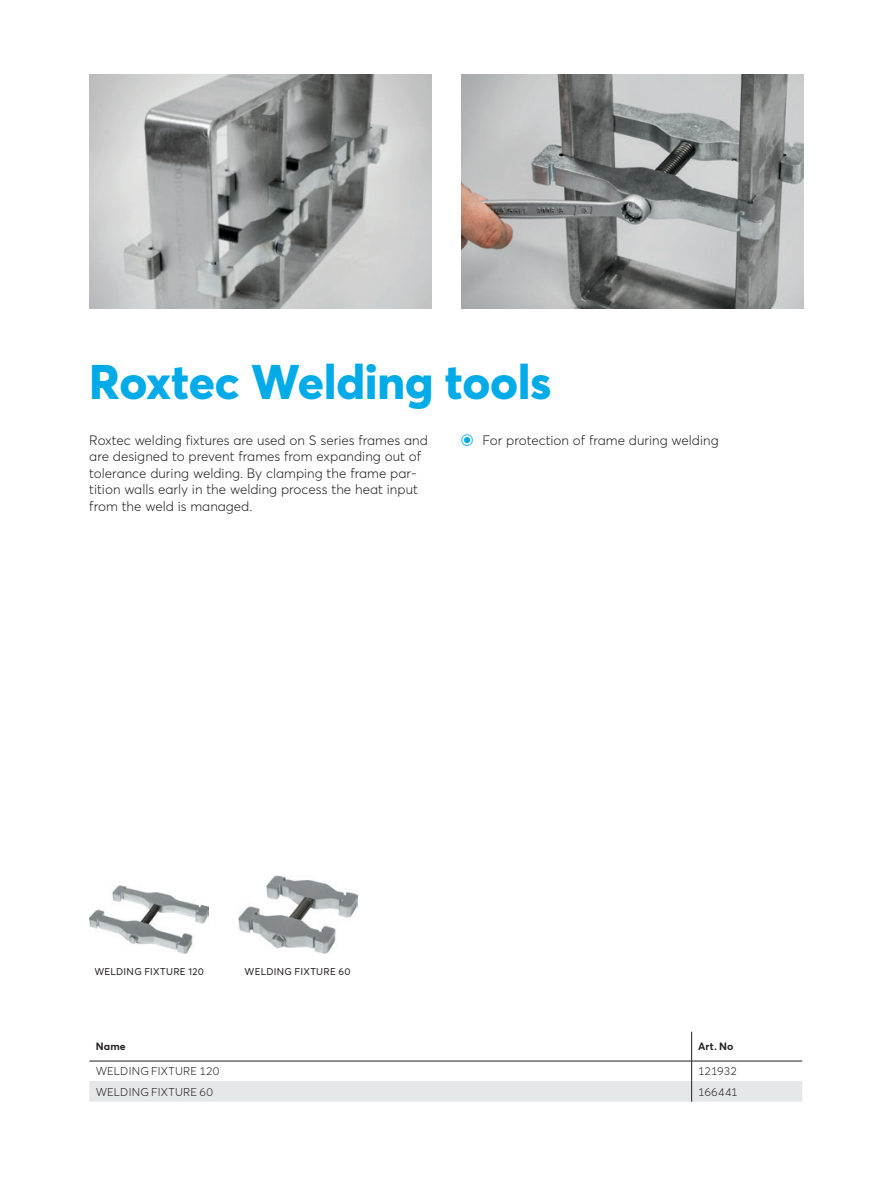
<style>
.page{position:relative;width:893px;height:1191px;background:#fff}
.page>*{position:absolute;margin:0;border:0;box-sizing:border-box;transform-origin:0 0}
.t1{font:800 48px "Averta";letter-spacing:-.005em;color:#00abe7}
.t2{font:300 13.5px/16.5px "Averta";color:#231f20}
.t3{font:300 11.25px "Averta";letter-spacing:.015em;color:#231f20}
.t4{font:700 10.5px "Averta";letter-spacing:.02em;color:#231f20}
.t5{font:9.75px "Averta";letter-spacing:.03em;color:#231f20}
</style>
<div class="page">
<img style="left:238px;top:875px;width:119px;height:78px">
<img style="left:89px;top:885px;width:119px;height:68px">
<svg style="left:89px;top:1031px;width:713px;height:70px"></svg>
<img style="left:461px;top:74px;width:343px;height:234px">
<img style="left:89px;top:74px;width:343px;height:234px">
<h1 class="t1" style="left:89px;top:351px;width:464px">Roxtec Welding tools</h1>
<p class="t2" style="left:89px;top:432px;width:340px">Roxtec welding fixtures are used on S series frames and are designed to prevent frames from expanding out of tolerance during welding. By clamping the frame par&shy;tition walls early in the welding process the heat input from the weld is managed.</p>
<p class="t2" style="left:483px;top:432px;width:238px">For protection of frame during welding</p>
<p class="t5" style="left:94px;top:965px;width:111px">WELDING FIXTURE 120</p>
<p class="t5" style="left:244px;top:965px;width:108px">WELDING FIXTURE 60</p>
<p class="t4" style="left:96px;top:1040px;width:32px">Name</p>
<p class="t4" style="left:698px;top:1040px;width:37px">Art. No</p>
<p class="t3" style="left:96px;top:1064px;width:125px">WELDING FIXTURE 120</p>
<p class="t3" style="left:698px;top:1064px;width:40px">121932</p>
<p class="t3" style="left:96px;top:1084px;width:119px">WELDING FIXTURE 60</p>
<p class="t3" style="left:698px;top:1084px;width:41px">166441</p>
</div>
